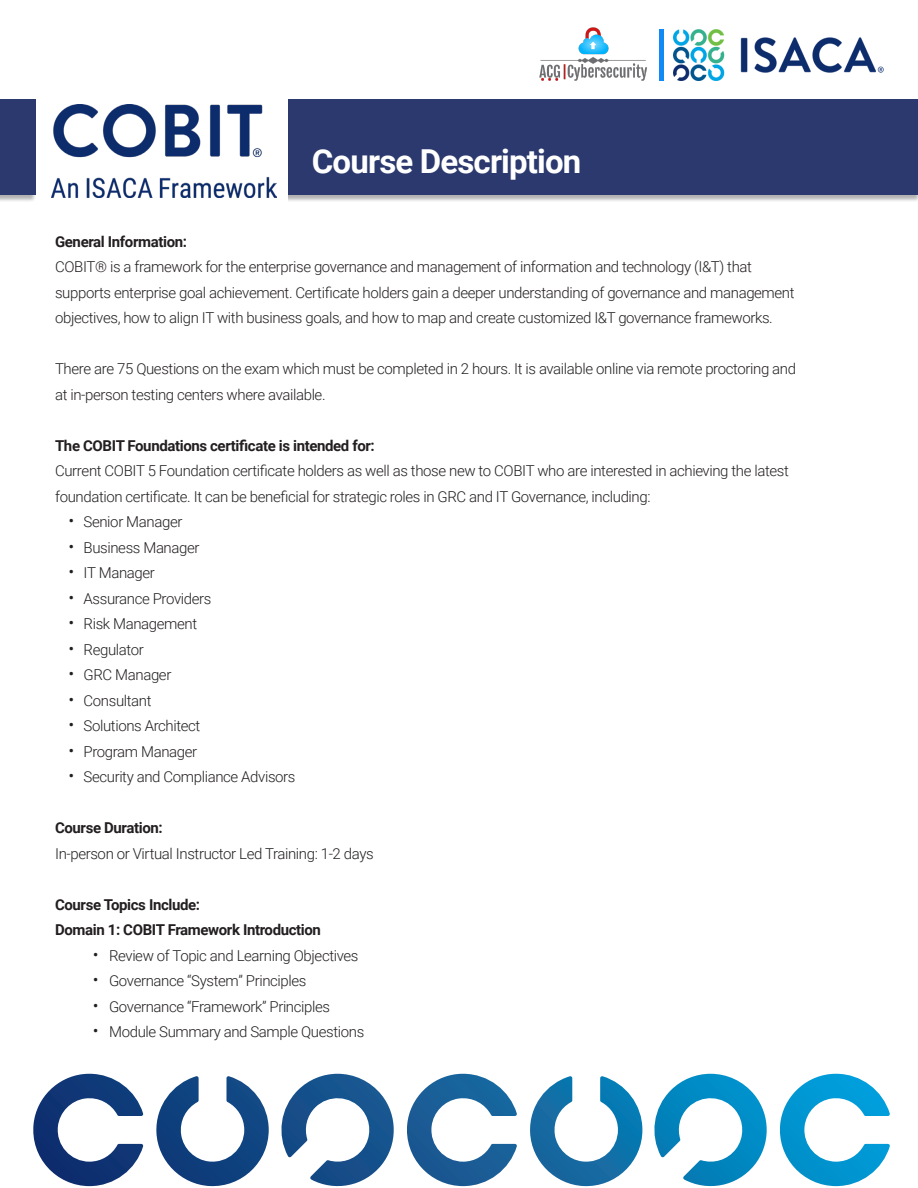
<style>
.page{position:relative;width:918px;height:1188px;background:#fff}
.page>*{position:absolute;margin:0;border:0;box-sizing:border-box;transform-origin:0 0}
.t1{font:700 33px "Roboto";letter-spacing:-.025em;color:#fff}
.t2{font:300 15px/25.5px "Roboto";letter-spacing:-.025em;color:#231f20}
.t3{font:700 15px "Roboto";letter-spacing:-.025em;color:#231f20}
.s1{font-size:18px}
</style>
<div class="page">
<img style="left:674px;top:29px;width:210px;height:51px">
<svg style="left:33px;top:1074px;width:857px;height:113px"></svg>
<div style="left:282px;top:100px;width:636px;height:102px;background:#231f20;opacity:.35"></div>
<div style="left:288px;top:99px;width:630px;height:96px;background:#2b396e"></div>
<div style="left:36px;top:99px;width:252px;height:105px;background:#fff"></div>
<div style="left:0;top:100px;width:36px;height:102px;background:#231f20;opacity:.35"></div>
<div style="left:0;top:99px;width:36px;height:96px;background:#2b396e"></div>
<img style="left:52px;top:105px;width:225px;height:93px">
<hr style="left:660px;top:29px;width:4px;height:52px;background:#128af5">
<img style="left:539px;top:27px;width:109px;height:54px">
<p class="t1" style="left:312px;top:138px;width:271px">Course Description</p>
<p class="t3" style="left:55px;top:231px;width:133px">General Information:</p>
<p class="t2" style="left:55px;top:254px;width:741px">COBIT® is a framework for the enterprise governance and management of information and technology (I&amp;T) that supports enterprise goal achievement. Certificate holders gain a deeper understanding of governance and management objectives, how to align IT with business goals, and how to map and create customized I&amp;T governance frameworks.</p>
<p class="t2" style="left:55px;top:356px;width:743px">There are 75 Questions on the exam which must be completed in 2 hours. It is available online via remote proctoring and at in-person testing centers where available.</p>
<p class="t3" style="left:55px;top:435px;width:321px">The COBIT Foundations certificate is intended for:</p>
<p class="t2" style="left:55px;top:458px;width:735px">Current COBIT 5 Foundation certificate holders as well as those new to COBIT who are interested in achieving the latest foundation certificate. It can be beneficial for strategic roles in GRC and IT Governance, including:</p>
<p class="t2" style="left:69px;top:509px;width:115px"><span class="s1">•</span> Senior Manager</p>
<p class="t2" style="left:69px;top:534px;width:132px"><span class="s1">•</span> Business Manager</p>
<p class="t2" style="left:69px;top:560px;width:88px"><span class="s1">•</span> IT Manager</p>
<p class="t2" style="left:69px;top:585px;width:144px"><span class="s1">•</span> Assurance Providers</p>
<p class="t2" style="left:69px;top:611px;width:130px"><span class="s1">•</span> Risk Management</p>
<p class="t2" style="left:69px;top:636px;width:77px"><span class="s1">•</span> Regulator</p>
<p class="t2" style="left:69px;top:662px;width:104px"><span class="s1">•</span> GRC Manager</p>
<p class="t2" style="left:69px;top:687px;width:85px"><span class="s1">•</span> Consultant</p>
<p class="t2" style="left:69px;top:713px;width:133px"><span class="s1">•</span> Solutions Architect</p>
<p class="t2" style="left:69px;top:738px;width:130px"><span class="s1">•</span> Program Manager</p>
<p class="t2" style="left:69px;top:764px;width:228px"><span class="s1">•</span> Security and Compliance Advisors</p>
<p class="t3" style="left:55px;top:817px;width:109px">Course Duration:</p>
<p class="t2" style="left:55px;top:840px;width:320px">In-person or Virtual Instructor Led Training: 1-2 days</p>
<p class="t3" style="left:55px;top:894px;width:147px">Course Topics Include:</p>
<p class="t3" style="left:55px;top:919px;width:267px">Domain 1: COBIT Framework Introduction</p>
<p class="t2" style="left:93px;top:942px;width:267px"><span class="s1">•</span> Review of Topic and Learning Objectives</p>
<p class="t2" style="left:93px;top:968px;width:215px"><span class="s1">•</span> Governance “System” Principles</p>
<p class="t2" style="left:93px;top:993px;width:239px"><span class="s1">•</span> Governance “Framework” Principles</p>
<p class="t2" style="left:93px;top:1019px;width:273px"><span class="s1">•</span> Module Summary and Sample Questions</p>
</div>
